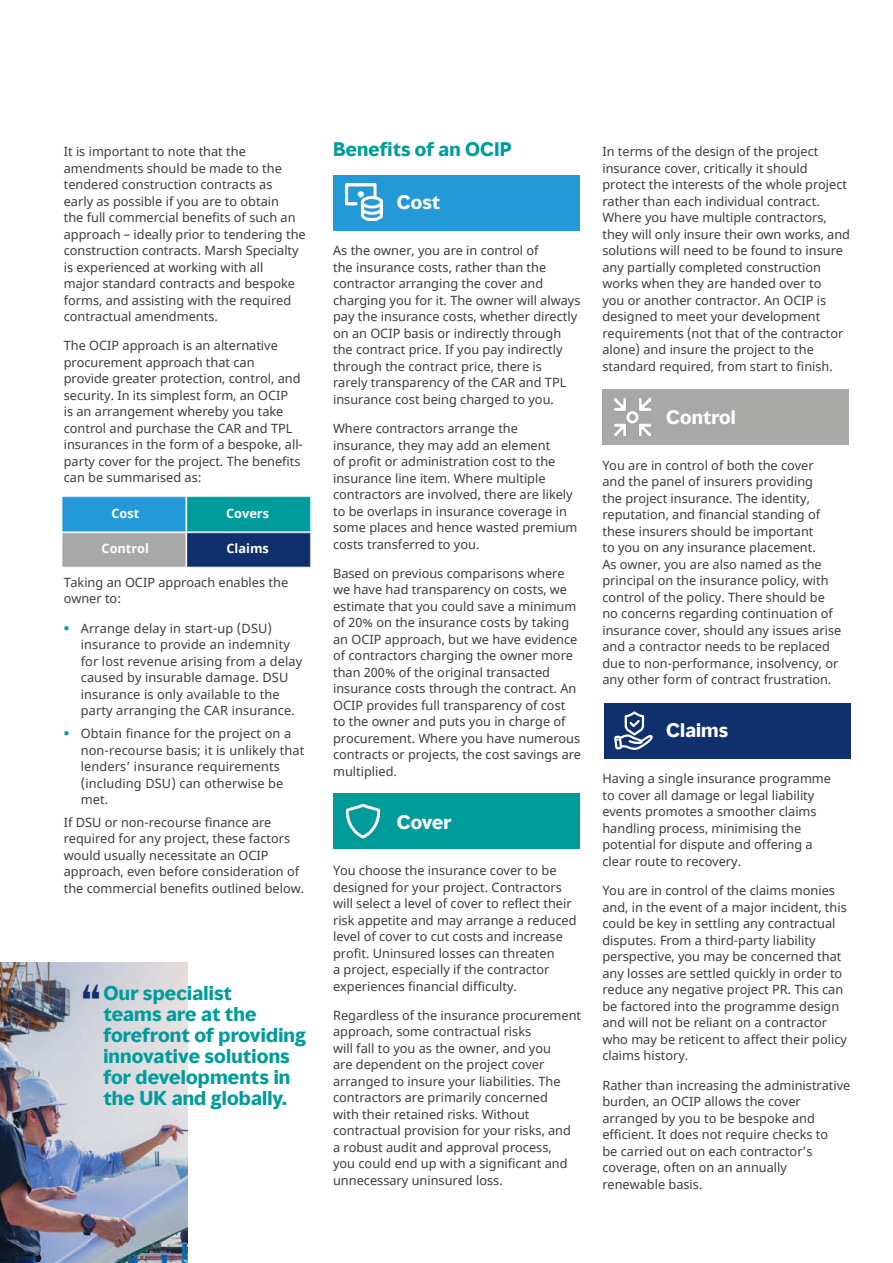
<style>
.page{position:relative;width:893px;height:1263px;background:#fff}
.page>*{position:absolute;margin:0;border:0;box-sizing:border-box;transform-origin:0 0}
.Quote__13_15__Turquo{font:700 42.3px "MMC Display";color:#0f306d}
.Quote__13_15__Turquo-2{font:700 18.3px/21.1px "MMC Display";letter-spacing:.01em;color:#009c9b}
.Body_Subhead__12_14{font:700 18px "MMC Display";letter-spacing:.01em;color:#fff}
.Body_Subhead__12_14-2{font:700 18px "MMC Display";letter-spacing:.01em;color:#009c9b}
.Body__8_5_11{font:12.75px/16.5px "Noto Sans";color:#3c3c3b}
.Body__8_5_11-2{font:700 12.75px "Noto Sans";color:#fff}
.s1{font-family:"MMC Display";font-weight:700;color:#009c9b}
</style>
<div class="page">
<img style="left:62px;top:496px;width:250px;height:72px">
<img style="left:0;top:962px;width:188px;height:301px">
<div style="left:334px;top:175px;width:246px;height:56px;background:#239ad7"></div>
<img style="left:345px;top:184px;width:37px;height:37px">
<div style="left:333px;top:793px;width:247px;height:56px;background:#009c9b"></div>
<img style="left:345px;top:803px;width:36px;height:36px">
<div style="left:602px;top:389px;width:247px;height:56px;background:#a8a8a7"></div>
<img style="left:614px;top:398px;width:37px;height:37px">
<div style="left:604px;top:703px;width:246px;height:56px;background:#0f306d"></div>
<svg style="left:614px;top:711px;width:39px;height:39px"></svg>
<p class="Body__8_5_11" style="left:64px;top:144px;width:244px">It is important to note that the amendments should be made to the tendered construction contracts as<br>early as possible if you are to obtain<br>the full commercial benefits of such an approach – ideally prior to tendering the construction contracts. Marsh Specialty is experienced at working with all<br>major standard contracts and bespoke forms, and assisting with the required contractual amendments.</p>
<p class="Body__8_5_11" style="left:64px;top:338px;width:241px">The OCIP approach is an alternative procurement approach that can provide greater protection, control, and security. In its simplest form, an OCIP<br>is an arrangement whereby you take control and purchase the CAR and TPL insurances in the form of a bespoke, all&shy;party cover for the project. The benefits can be summarised as:</p>
<p class="Body__8_5_11-2" style="left:111px;top:505px;width:29px">Cost</p>
<p class="Body__8_5_11-2" style="left:226px;top:505px;width:44px">Covers</p>
<p class="Body__8_5_11-2" style="left:102px;top:540px;width:49px">Control</p>
<p class="Body__8_5_11-2" style="left:226px;top:540px;width:44px">Claims</p>
<p class="Body__8_5_11" style="left:64px;top:574px;width:226px">Taking an OCIP approach enables the owner to:</p>
<p class="Body__8_5_11" style="left:81px;top:620px;width:223px;text-indent:-17px"><span class="s1">•</span> Arrange delay in start-up (DSU) insurance to provide an indemnity for lost revenue arising from a delay caused by insurable damage. DSU insurance is only available to the party arranging the CAR insurance.</p>
<p class="Body__8_5_11" style="left:81px;top:726px;width:225px;text-indent:-17px"><span class="s1">•</span> Obtain finance for the project on a non-recourse basis; it is unlikely that lenders’ insurance requirements (including DSU) can otherwise be met.</p>
<p class="Body__8_5_11" style="left:64px;top:814px;width:242px">If DSU or non-recourse finance are required for any project, these factors would usually necessitate an OCIP approach, even before consideration of the commercial benefits outlined below.</p>
<h6 class="Quote__13_15__Turquo" style="left:81px;top:973px;width:21px">“</h6>
<h6 class="Quote__13_15__Turquo-2" style="left:103px;top:982px;width:204px">Our specialist<br>teams are at the forefront of providing innovative solutions for developments in the UK and globally.</h6>
<h3 class="Body_Subhead__12_14-2" style="left:333px;top:138px;width:180px">Benefits of an OCIP</h3>
<h3 class="Body_Subhead__12_14" style="left:397px;top:190px;width:45px">Cost</h3>
<p class="Body__8_5_11" style="left:333px;top:243px;width:249px">As the owner, you are in control of<br>the insurance costs, rather than the contractor arranging the cover and charging you for it. The owner will always pay the insurance costs, whether directly on an OCIP basis or indirectly through the contract price. If you pay indirectly through the contract price, there is<br>rarely transparency of the CAR and TPL insurance cost being charged to you.</p>
<p class="Body__8_5_11" style="left:333px;top:421px;width:246px">Where contractors arrange the insurance, they may add an element<br>of profit or administration cost to the insurance line item. Where multiple contractors are involved, there are likely to be overlaps in insurance coverage in some places and hence wasted premium costs transferred to you.</p>
<p class="Body__8_5_11" style="left:333px;top:565px;width:250px">Based on previous comparisons where we have had transparency on costs, we estimate that you could save a minimum of 20% on the insurance costs by taking an OCIP approach, but we have evidence of contractors charging the owner more than 200% of the original transacted insurance costs through the contract. An OCIP provides full transparency of cost<br>to the owner and puts you in charge of procurement. Where you have numerous contracts or projects, the cost savings are multiplied.</p>
<h3 class="Body_Subhead__12_14" style="left:397px;top:810px;width:56px">Cover</h3>
<p class="Body__8_5_11" style="left:333px;top:863px;width:245px">You choose the insurance cover to be designed for your project. Contractors will select a level of cover to reflect their risk appetite and may arrange a reduced level of cover to cut costs and increase profit. Uninsured losses can threaten<br>a project, especially if the contractor experiences financial difficulty.</p>
<p class="Body__8_5_11" style="left:333px;top:1007px;width:250px">Regardless of the insurance procurement approach, some contractual risks<br>will fall to you as the owner, and you<br>are dependent on the project cover arranged to insure your liabilities. The contractors are primarily concerned<br>with their retained risks. Without contractual provision for your risks, and a robust audit and approval process,<br>you could end up with a significant and unnecessary uninsured loss.</p>
<p class="Body__8_5_11" style="left:602px;top:144px;width:249px">In terms of the design of the project insurance cover, critically it should protect the interests of the whole project rather than each individual contract.<br>Where you have multiple contractors, they will only insure their own works, and solutions will need to be found to insure any partially completed construction works when they are handed over to<br>you or another contractor. An OCIP is designed to meet your development requirements (not that of the contractor alone) and insure the project to the standard required, from start to finish.</p>
<h3 class="Body_Subhead__12_14" style="left:666px;top:405px;width:71px">Control</h3>
<p class="Body__8_5_11" style="left:602px;top:457px;width:240px">You are in control of both the cover<br>and the panel of insurers providing<br>the project insurance. The identity, reputation, and financial standing of these insurers should be important<br>to you on any insurance placement.<br>As owner, you are also named as the principal on the insurance policy, with control of the policy. There should be no concerns regarding continuation of insurance cover, should any issues arise and a contractor needs to be replaced due to non-performance, insolvency, or any other form of contract frustration.</p>
<h3 class="Body_Subhead__12_14" style="left:666px;top:719px;width:64px">Claims</h3>
<p class="Body__8_5_11" style="left:602px;top:771px;width:230px">Having a single insurance programme to cover all damage or legal liability events promotes a smoother claims handling process, minimising the potential for dispute and offering a clear route to recovery.</p>
<p class="Body__8_5_11" style="left:602px;top:883px;width:246px">You are in control of the claims monies and, in the event of a major incident, this could be key in settling any contractual disputes. From a third-party liability perspective, you may be concerned that any losses are settled quickly in order to reduce any negative project PR. This can be factored into the programme design and will not be reliant on a contractor who may be reticent to affect their policy claims history.</p>
<p class="Body__8_5_11" style="left:602px;top:1077px;width:250px">Rather than increasing the administrative burden, an OCIP allows the cover arranged by you to be bespoke and efficient. It does not require checks to<br>be carried out on each contractor’s coverage, often on an annually renewable basis.</p>
</div>
